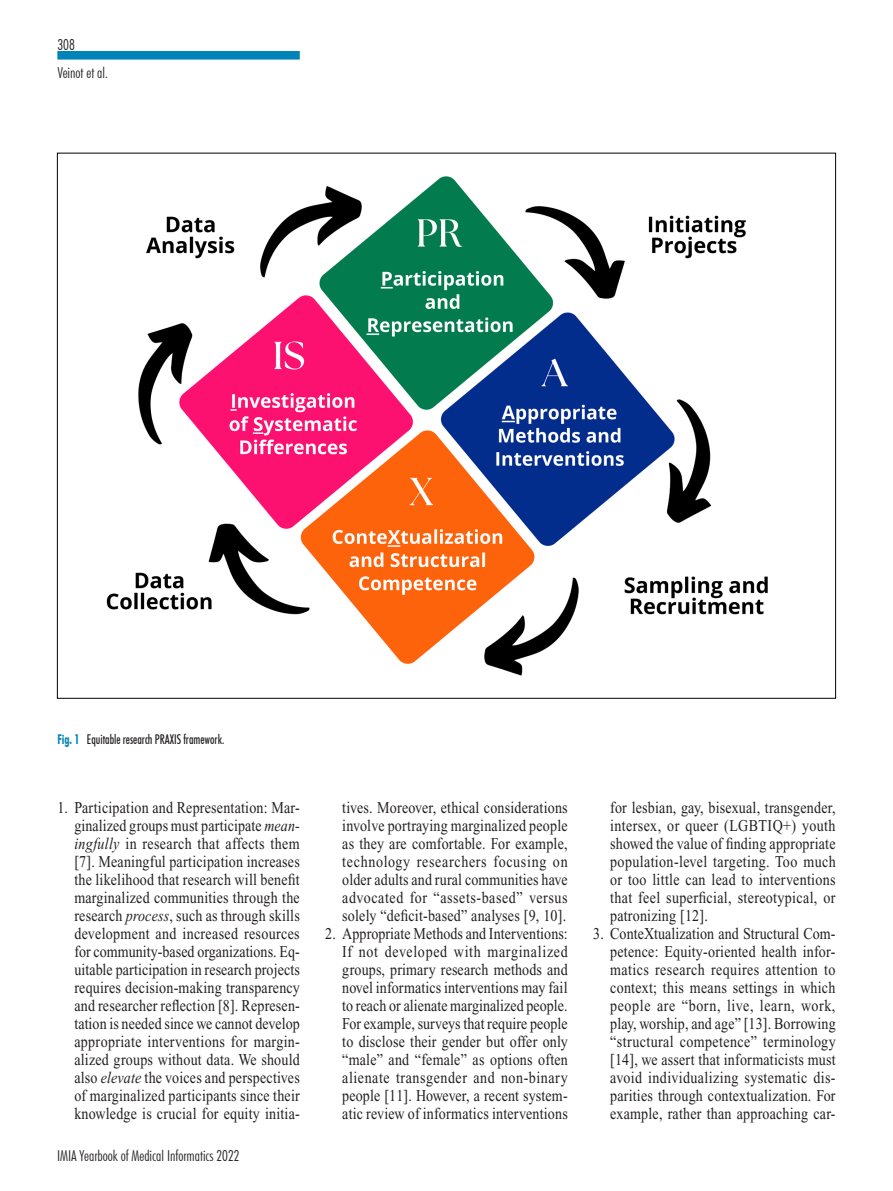
<style>
.page{position:relative;width:893px;height:1191px;background:#fff}
.page>*{position:absolute;margin:0;border:0;box-sizing:border-box;transform-origin:0 0}
.Grundtext_Aufzählung{font:16.5px/18px "Times New Roman";letter-spacing:.015em;color:#231f20;text-align:justify;scale:.85 1}
.Seitenzahl{font:300 condensed 15px "Futura BT";color:#231f20}
.Legende_1{font:500 condensed 13.5px "Futura BT";color:#231f20;scale:.85 1}
.s1{font-weight:700;color:#0083b6}
.s2{font-style:italic}
</style>
<div class="page">
<div style="left:57px;top:51px;width:243px;height:9px;background:#0083b6"></div>
<img style="left:106px;top:176px;width:662px;height:500px">
<p class="Seitenzahl" style="left:57px;top:35px;width:19px">308</p>
<p class="Seitenzahl" style="left:57px;top:63px;width:52px">Veinot et al.</p>
<p class="Legende_1" style="left:57px;top:731px;width:198px"><span class="s1">Fig. 1</span> Equitable research PRAXIS framework.</p>
<p class="Grundtext_Aufzählung" style="left:74px;top:798px;width:267px;text-indent:-17px">1. Participation and Representation: Mar&shy;ginalized groups must participate <span class="s2">mean&shy;ingfully</span> in research that affects them [7]. Meaningful participation increases the likelihood that research will benefit marginalized communities through the research <span class="s2">process</span>, such as through skills development and increased resources for community-based organizations. Eq&shy;uitable participation in research projects requires decision-making transparency and researcher reflection [8]. Represen&shy;tation is needed since we cannot develop appropriate interventions for margin&shy;alized groups without data. We should also <span class="s2">elevate</span> the voices and perspectives of marginalized participants since their knowledge is crucial for equity initia-</p>
<p class="Grundtext_Aufzählung" style="left:342px;top:798px;width:267px">tives. Moreover, ethical considerations involve portraying marginalized people as they are comfortable. For example, technology researchers focusing on older adults and rural communities have advocated for “assets-based” versus solely “deficit-based” analyses [9, 10].</p>
<p class="Grundtext_Aufzählung" style="left:342px;top:924px;width:267px;text-indent:-17px">2. Appropriate Methods and Interventions:<br>If not developed with marginalized groups, primary research methods and novel informatics interventions may fail to reach or alienate marginalized people.<br>For example, surveys that require people to disclose their gender but offer only “male” and “female” as options often alienate transgender and non-binary people [11]. However, a recent system&shy;atic review of informatics interventions</p>
<p class="Seitenzahl" style="left:57px;top:1146px;width:184px">IMIA Yearbook of Medical Informatics 2022</p>
<p class="Grundtext_Aufzählung" style="left:610px;top:798px;width:267px">for lesbian, gay, bisexual, transgender, intersex, or queer (LGBTIQ+) youth showed the value of finding appropriate population-level targeting. Too much or too little can lead to interventions that feel superficial, stereotypical, or patronizing [12].</p>
<p class="Grundtext_Aufzählung" style="left:610px;top:924px;width:267px;text-indent:-17px">3. ConteXtualization and Structural Com&shy;petence: Equity-oriented health infor&shy;matics research requires attention to context; this means settings in which people are “born, live, learn, work, play, worship, and age” [13]. Borrowing “structural competence” terminology [14], we assert that informaticists must avoid individualizing systematic dis&shy;parities through contextualization. For example, rather than approaching car-</p>
</div>
